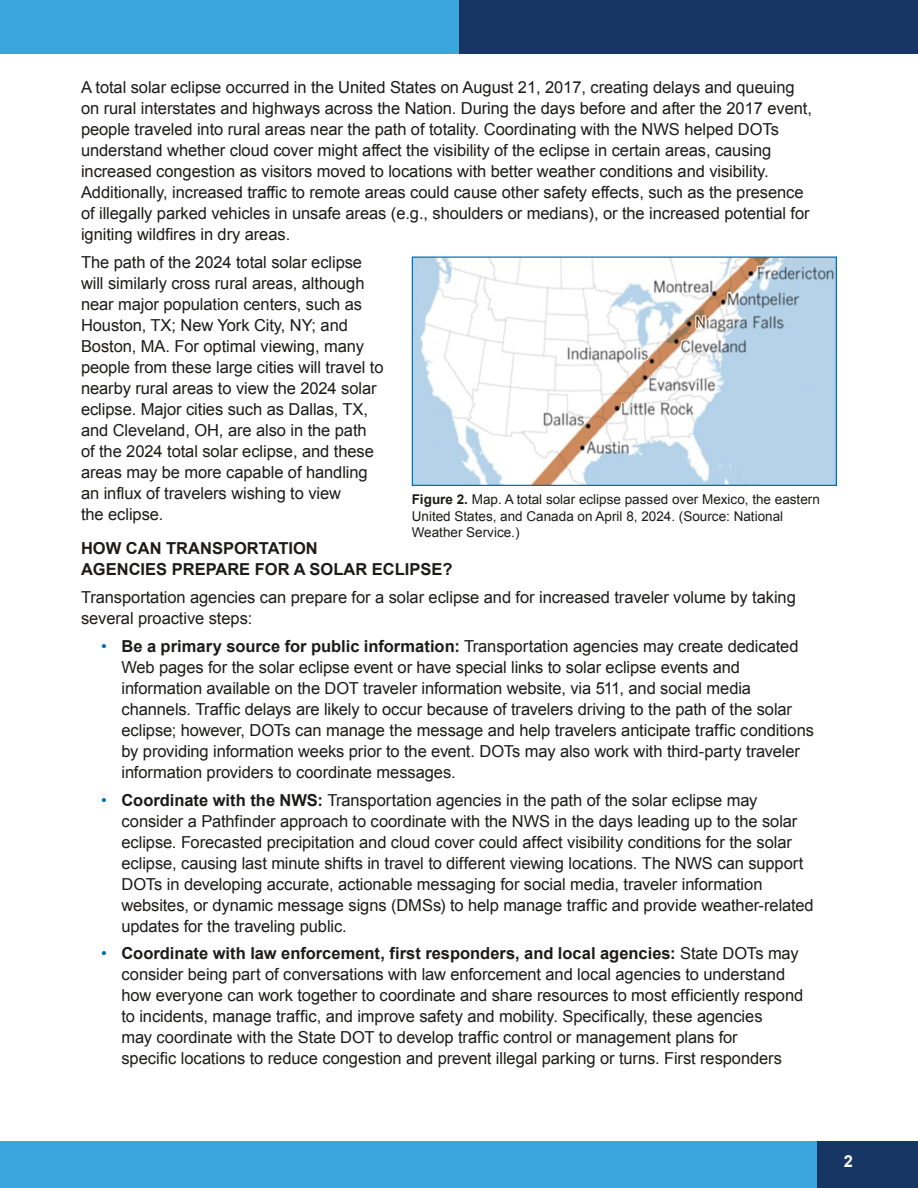
<style>
.page{position:relative;width:918px;height:1188px;background:#fff}
.page>*{position:absolute;margin:0;border:0;box-sizing:border-box;transform-origin:0 0}
.t1{font:16.5px/21px "Arial";letter-spacing:-.005em;color:#1c1b1a}
.t2{font:700 16.5px/21px "Arial";color:#1c1b1a}
.t3{font:700 16.5px "Arial";color:#fff}
.Captions{font:13.5px/16.5px "Arial";color:#1c1b1a}
.s1{color:#006eb4}
.s2{font-weight:700}
</style>
<div class="page">
<div style="left:0;top:0;width:459px;height:54px;background:#3ba6dd"></div>
<div style="left:459px;top:0;width:459px;height:54px;background:#183663"></div>
<div style="left:0;top:1141px;width:817px;height:47px;background:#3ba6dd"></div>
<div style="left:817px;top:1141px;width:101px;height:47px;background:#183663"></div>
<img style="left:414px;top:259px;width:421px;height:225px">
<div style="left:412px;top:257px;width:425px;height:229px;border:1px solid #006eb4"></div>
<p class="t1" style="left:81px;top:77px;width:732px">A total solar eclipse occurred in the United States on August 21, 2017, creating delays and queuing on rural interstates and highways across the Nation. During the days before and after the 2017 event, people traveled into rural areas near the path of totality. Coordinating with the NWS helped DOTs understand whether cloud cover might affect the visibility of the eclipse in certain areas, causing increased congestion as visitors moved to locations with better weather conditions and visibility.<br>Additionally, increased traffic to remote areas could cause other safety effects, such as the presence of illegally parked vehicles in unsafe areas (e.g., shoulders or medians), or the increased potential for igniting wildfires in dry areas.</p>
<p class="t1" style="left:81px;top:252px;width:304px">The path of the 2024 total solar eclipse will similarly cross rural areas, although near major population centers, such as Houston, TX; New York City, NY; and Boston, MA. For optimal viewing, many people from these large cities will travel to nearby rural areas to view the 2024 solar eclipse. Major cities such as Dallas, TX, and Cleveland, OH, are also in the path of the 2024 total solar eclipse, and these areas may be more capable of handling an influx of travelers wishing to view<br>the eclipse.</p>
<h2 class="t2" style="left:81px;top:539px;width:373px">HOW CAN TRANSPORTATION<br>AGENCIES PREPARE FOR A SOLAR ECLIPSE?</h2>
<p class="t1" style="left:81px;top:587px;width:716px">Transportation agencies can prepare for a solar eclipse and for increased traveler volume by taking several proactive steps:</p>
<p class="t1" style="left:121px;top:636px;width:694px;text-indent:-20px"><span class="s1">•</span> <span class="s2">Be a primary source for public information:</span> Transportation agencies may create dedicated Web pages for the solar eclipse event or have special links to solar eclipse events and information available on the DOT traveler information website, via 511, and social media channels. Traffic delays are likely to occur because of travelers driving to the path of the solar eclipse; however, DOTs can manage the message and help travelers anticipate traffic conditions by providing information weeks prior to the event. DOTs may also work with third-party traveler information providers to coordinate messages.</p>
<p class="t1" style="left:121px;top:789px;width:694px;text-indent:-20px"><span class="s1">•</span> <span class="s2">Coordinate with the NWS:</span> Transportation agencies in the path of the solar eclipse may consider a Pathfinder approach to coordinate with the NWS in the days leading up to the solar eclipse. Forecasted precipitation and cloud cover could affect visibility conditions for the solar eclipse, causing last minute shifts in travel to different viewing locations. The NWS can support DOTs in developing accurate, actionable messaging for social media, traveler information websites, or dynamic message signs (DMSs) to help manage traffic and provide weather-related updates for the traveling public.</p>
<p class="t1" style="left:121px;top:943px;width:683px;text-indent:-20px"><span class="s1">•</span> <span class="s2">Coordinate with law enforcement, first responders, and local agencies:</span> State DOTs may consider being part of conversations with law enforcement and local agencies to understand how everyone can work together to coordinate and share resources to most efficiently respond to incidents, manage traffic, and improve safety and mobility. Specifically, these agencies<br>may coordinate with the State DOT to develop traffic control or management plans for<br>specific locations to reduce congestion and prevent illegal parking or turns. First responders</p>
<p class="Captions" style="left:412px;top:492px;width:410px"><span class="s2">Figure 2.</span> Map. A total solar eclipse passed over Mexico, the eastern<br>United States, and Canada on April 8, 2024. (Source: National<br>Weather Service.)</p>
<p class="t3" style="left:844px;top:1150px;width:11px">2</p>
</div>
